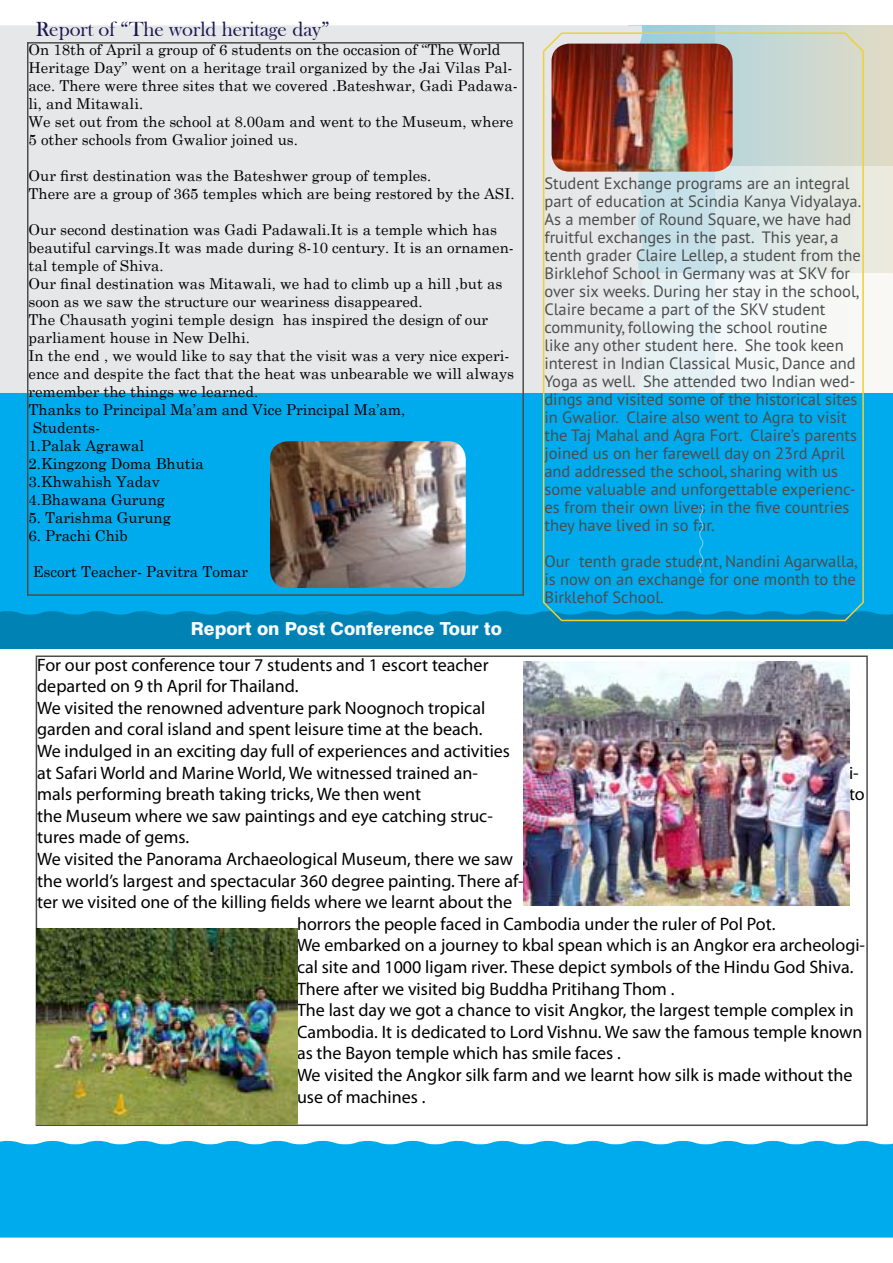
<style>
.page{position:relative;width:893px;height:1263px;background:#fff}
.page>*{position:absolute;margin:0;border:0;box-sizing:border-box;transform-origin:0 0}
.t1{font:21px "Bask Old Face";color:#1b164f}
.t2{font:18px/21.6px "Myriad Pro";color:#000}
.t3{font:800 18px "Swiss 721 BT";color:#f7fbfa}
.t4{font:16.5px/18px "PT Sans";color:#4c4d4f}
.t5{font:15px/18px "Century Schoolbook";color:#020203}
</style>
<div class="page">
<svg style="left:715px;top:25px;width:178px;height:368px"></svg>
<div style="left:0;top:25px;width:642px;height:368px;background:#e6e7e8"></div>
<div style="left:0;top:411px;width:893px;height:237px;background:#0082b4"></div>
<div style="left:0;top:393px;width:893px;height:221px;background:#00abed"></div>
<div style="left:0;top:1141px;width:893px;height:96px;background:#00abed"></div>
<div style="left:27px;top:42px;width:497px;height:554px;border:2px solid #4c4d4f"></div>
<img style="left:524px;top:661px;width:325px;height:244px">
<img style="left:36px;top:929px;width:261px;height:195px">
<img style="left:270px;top:441px;width:196px;height:147px">
<svg style="left:542px;top:31px;width:323px;height:591px"></svg>
<img style="left:552px;top:44px;width:181px;height:128px">
<svg style="left:698px;top:503px;width:7px;height:71px"></svg>
<p class="t1" style="left:36px;top:18px;width:295px">Report of “The world heritage day”</p>
<p class="t5" style="left:28px;top:39px;width:491px">On 18th of April a group of 6 students on the occasion of “The World Heritage Day” went on a heritage trail organized by the Jai Vilas Pal&shy;ace. There were three sites that we covered .Bateshwar, Gadi Padawa&shy;li, and Mitawali.<br>We set out from the school at 8.00am and went to the Museum, where 5 other schools from Gwalior joined us.</p>
<p class="t5" style="left:28px;top:165px;width:488px">Our first destination was the Bateshwer group of temples.<br>There are a group of 365 temples which are being restored by the ASI.</p>
<p class="t5" style="left:28px;top:219px;width:487px">Our second destination was Gadi Padawali.It is a temple which has beautiful carvings.It was made during 8-10 century. It is an ornamen&shy;tal temple of Shiva.<br>Our final destination was Mitawali, we had to climb up a hill ,but as soon as we saw the structure our weariness disappeared.<br>The Chausath yogini temple design has inspired the design of our parliament house in New Delhi.<br>In the end , we would like to say that the visit was a very nice experi&shy;ence and despite the fact that the heat was unbearable we will always remember the things we learned.<br>Thanks to Principal Ma’am and Vice Principal Ma’am,<br>Students-<br>1.Palak Agrawal<br>2.Kingzong Doma Bhutia<br>3.Khwahish Yadav<br>4.Bhawana Gurung</p>
<p class="t5" style="left:28px;top:507px;width:144px">5. Tarishma Gurung</p>
<p class="t5" style="left:28px;top:525px;width:101px">6. Prachi Chib</p>
<p class="t5" style="left:33px;top:561px;width:217px">Escort Teacher- Pavitra Tomar</p>
<p class="t3" style="left:191px;top:617px;width:313px">Report on Post Conference Tour to</p>
<p class="t2" style="left:37px;top:653px;width:474px">For our post conference tour 7 students and 1 escort teacher departed on 9 th April for Thailand.<br>We visited the renowned adventure park Noognoch tropical garden and coral island and spent leisure time at the beach.<br>We indulged in an exciting day full of experiences and activities at Safari World and Marine World, We witnessed trained an-</p>
<p class="t4" style="left:544px;top:174px;width:318px">Student Exchange programs are an integral part of education at Scindia Kanya Vidyalaya.<br>As a member of Round Square, we have had fruitful exchanges in the past. This year, a tenth grader Claire Lellep, a student from the Birklehof School in Germany was at SKV for over six weeks. During her stay in the school, Claire became a part of the SKV student community, following the school routine<br>like any other student here. She took keen interest in Indian Classical Music, Dance and Yoga as well. She attended two Indian wed&shy;dings and visited some of the historical sites in Gwalior. Claire also went to Agra to visit the Taj Mahal and Agra Fort. Claire’s parents joined us on her farewell day on 23rd April and addressed the school, sharing with us some valuable and unforgettable experienc&shy;es from their own lives in the five countries they have lived in so far.</p>
<p class="t4" style="left:544px;top:552px;width:315px;text-align:justify">Our tenth grade student, Nandini Agarwalla, is now on an exchange for one month to the Birklehof School.</p>
<p class="t2" style="left:849px;top:761px;width:11px">i-</p>
<p class="t2" style="left:37px;top:783px;width:385px">mals performing breath taking tricks, We then went</p>
<p class="t2" style="left:849px;top:783px;width:17px">to</p>
<p class="t2" style="left:37px;top:805px;width:457px">the Museum where we saw paintings and eye catching struc-</p>
<p class="t2" style="left:37px;top:826px;width:153px">tures made of gems.</p>
<p class="t2" style="left:37px;top:848px;width:477px">We visited the Panorama Archaeological Museum, there we saw</p>
<p class="t2" style="left:37px;top:869px;width:488px">the world’s largest and spectacular 360 degree painting. There af-</p>
<p class="t2" style="left:37px;top:891px;width:477px">ter we visited one of the killing fields where we learnt about the</p>
<p class="t2" style="left:297px;top:913px;width:480px">horrors the people faced in Cambodia under the ruler of Pol Pot.</p>
<p class="t2" style="left:297px;top:934px;width:570px">We embarked on a journey to kbal spean which is an Angkor era archeologi-</p>
<p class="t2" style="left:297px;top:956px;width:558px">cal site and 1000 ligam river. These depict symbols of the Hindu God Shiva.</p>
<p class="t2" style="left:297px;top:977px;width:379px">There after we visited big Buddha Pritihang Thom .</p>
<p class="t2" style="left:297px;top:999px;width:558px">The last day we got a chance to visit Angkor, the largest temple complex in</p>
<p class="t2" style="left:297px;top:1021px;width:567px">Cambodia. It is dedicated to Lord Vishnu. We saw the famous temple known</p>
<p class="t2" style="left:297px;top:1042px;width:325px">as the Bayon temple which has smile faces .</p>
<p class="t2" style="left:297px;top:1064px;width:557px">We visited the Angkor silk farm and we learnt how silk is made without the</p>
<p class="t2" style="left:297px;top:1085px;width:130px">use of machines .</p>
</div>
